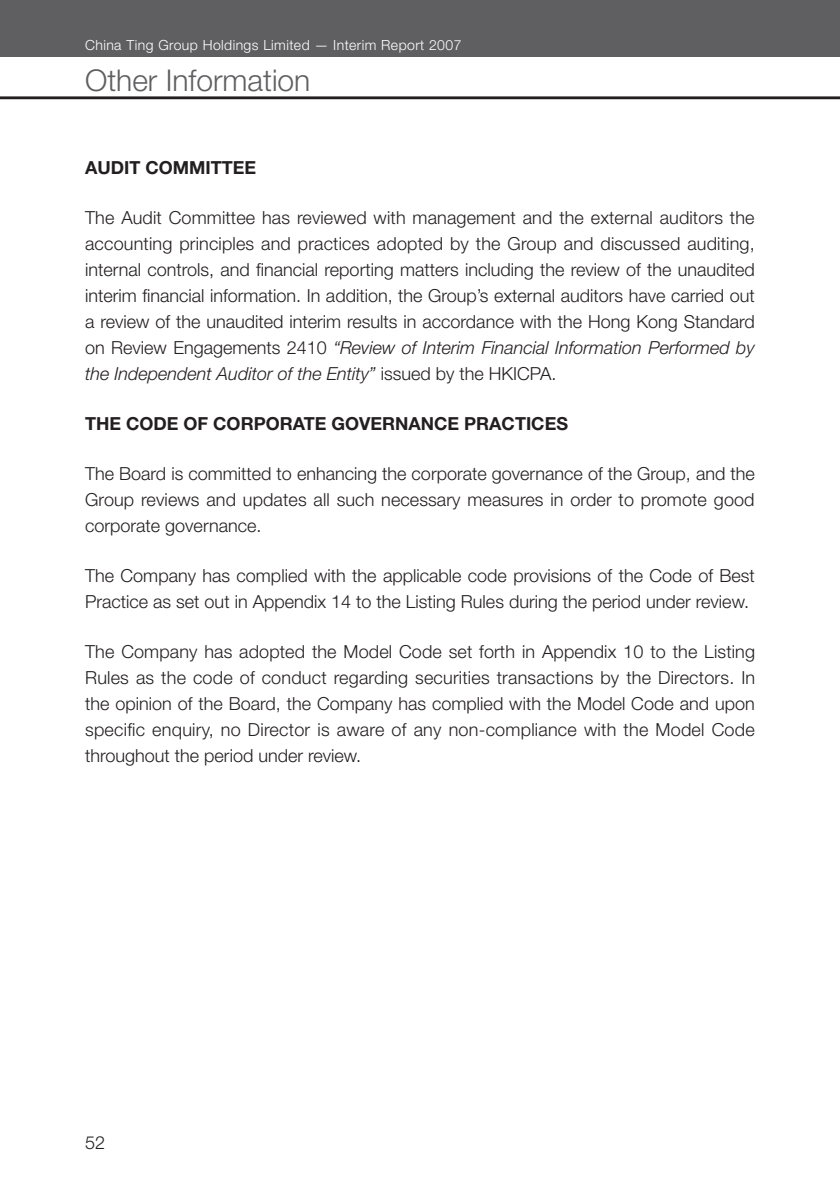
<style>
.page{position:relative;width:840px;height:1191px;background:#fff}
.page>*{position:absolute;margin:0;border:0;box-sizing:border-box;transform-origin:0 0}
.t1{font:300 30px "Helvetica Neue LT Std";color:#5f5f62}
.t2{font:300 18px/26px "Helvetica Neue LT Std";color:#231f20;text-align:justify}
.t3{font:700 18px "Helvetica Neue LT Std";color:#231f20}
.t4{font:300 14px "Helvetica Neue LT Std";letter-spacing:.03em;color:#fff}
.s1{font-style:italic}
</style>
<div class="page">
<div style="left:0;top:0;width:839px;height:57px;background:#5f5f62"></div>
<hr style="left:0;top:96px;width:839px;height:3px;background:#231f20">
<p class="t4" style="left:85px;top:37px;width:377px">China Ting Group Holdings Limited — Interim Report 2007</p>
<h1 class="t1" style="left:85px;top:62px;width:227px">Other Information</h1>
<p class="t3" style="left:85px;top:156px;width:172px">AUDIT COMMITTEE</p>
<p class="t2" style="left:85px;top:204px;width:671px">The Audit Committee has reviewed with management and the external auditors the accounting principles and practices adopted by the Group and discussed auditing, internal controls, and financial reporting matters including the review of the unaudited interim financial information. In addition, the Group’s external auditors have carried out a review of the unaudited interim results in accordance with the Hong Kong Standard on Review Engagements 2410 <span class="s1">“Review of Interim Financial Information Performed by the Independent Auditor of the Entity”</span> issued by the HKICPA.</p>
<p class="t3" style="left:85px;top:412px;width:484px">THE CODE OF CORPORATE GOVERNANCE PRACTICES</p>
<p class="t2" style="left:85px;top:460px;width:670px">The Board is committed to enhancing the corporate governance of the Group, and the Group reviews and updates all such necessary measures in order to promote good corporate governance.</p>
<p class="t2" style="left:85px;top:562px;width:670px">The Company has complied with the applicable code provisions of the Code of Best<br>Practice as set out in Appendix 14 to the Listing Rules during the period under review.</p>
<p class="t2" style="left:85px;top:638px;width:671px">The Company has adopted the Model Code set forth in Appendix 10 to the Listing Rules as the code of conduct regarding securities transactions by the Directors. In the opinion of the Board, the Company has complied with the Model Code and upon specific enquiry, no Director is aware of any non-compliance with the Model Code throughout the period under review.</p>
<p class="t2" style="left:85px;top:1129px;width:22px">52</p>
</div>
